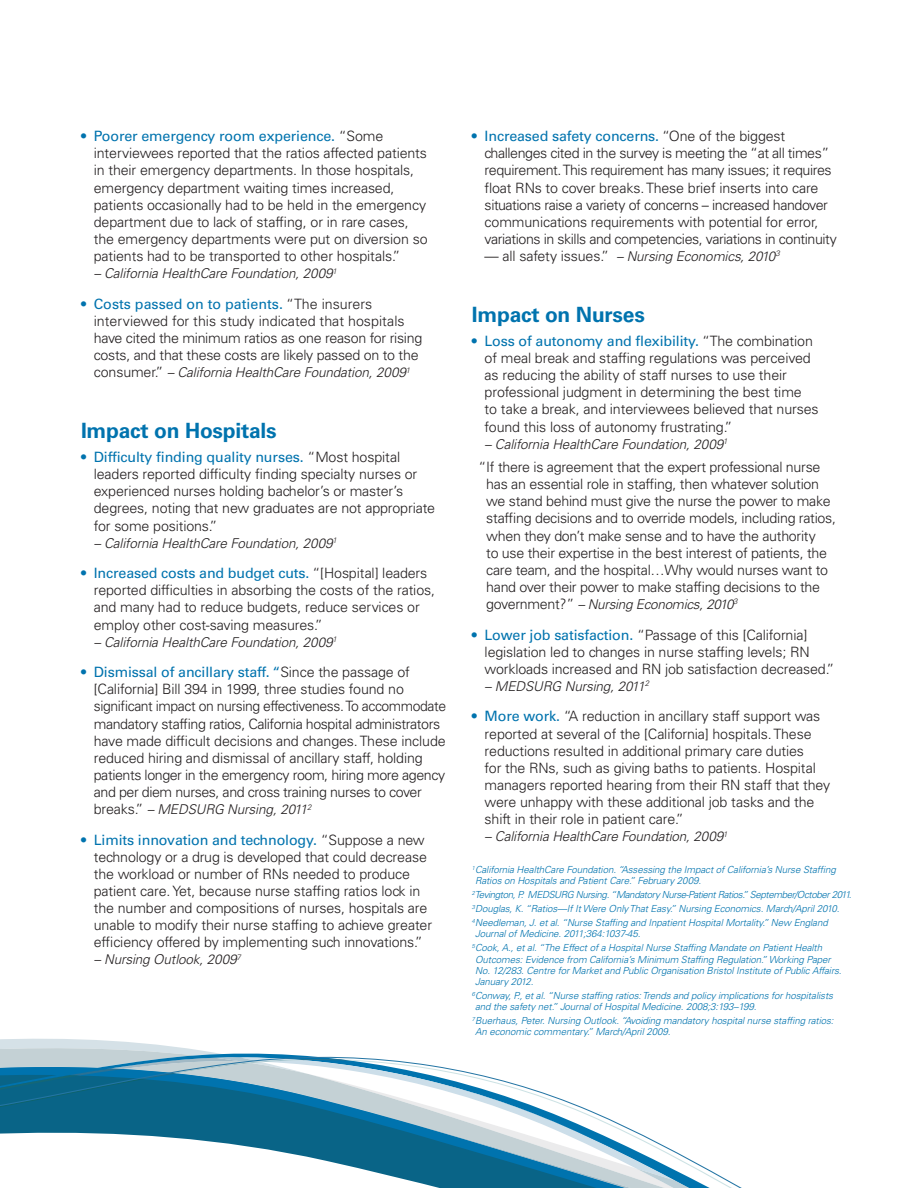
<style>
.page{position:relative;width:918px;height:1188px;background:#fff}
.page>*{position:absolute;margin:0;border:0;box-sizing:border-box;transform-origin:0 0}
.t1{font:700 21px "Univers LT Std";letter-spacing:-.01em;color:#0073ae}
.t2{font:300 14.25px/17.1px "Univers LT Std";letter-spacing:-.01em;color:#231f20}
.t3{font:300 14.25px/17.1px "Univers LT Std";letter-spacing:-.03em;color:#231f20}
.t4{font:italic 300 13.5px "Univers LT Std";letter-spacing:-.01em;color:#231f20}
.t5{font:italic 300 9.75px/11.2px "Univers LT Std";letter-spacing:-.01em;color:#0073ae}
.s1{font-weight:400;color:#0073ae}
.s2{font-style:normal;font-size:14.25px}
</style>
<div class="page">
<svg style="left:0;top:1038px;width:268px;height:16px"></svg>
<svg style="left:0;top:1054px;width:742px;height:134px"></svg>
<p class="t2" style="left:94px;top:128px;width:335px;text-indent:-13px"><span class="s1">• Poorer emergency room experience.</span> “Some interviewees reported that the ratios affected patients in their emergency departments. In those hospitals, emergency department waiting times increased, patients occasionally had to be held in the emergency department due to lack of staffing, or in rare cases, the emergency departments were put on diversion so patients had to be transported to other hospitals.”</p>
<p class="t4" style="left:94px;top:265px;width:245px">– California HealthCare Foundation, 2009<sup>1</sup></p>
<p class="t2" style="left:94px;top:295px;width:330px;text-indent:-13px"><span class="s1">• Costs passed on to patients.</span> “The insurers interviewed for this study indicated that hospitals have cited the minimum ratios as one reason for rising costs, and that these costs are likely passed on to the</p>
<p class="t4" style="left:94px;top:364px;width:318px"><span class="s2">consumer.”</span> – California HealthCare Foundation, 2009<sup>1</sup></p>
<h1 class="t1" style="left:81px;top:419px;width:197px">Impact on Hospitals</h1>
<p class="t2" style="left:94px;top:449px;width:343px;text-indent:-13px"><span class="s1">• Difficulty finding quality nurses.</span> “Most hospital leaders reported difficulty finding specialty nurses or experienced nurses holding bachelor’s or master’s degrees, noting that new graduates are not appropriate for some positions.”</p>
<p class="t4" style="left:94px;top:535px;width:245px">– California HealthCare Foundation, 2009<sup>1</sup></p>
<p class="t2" style="left:94px;top:565px;width:343px;text-indent:-13px"><span class="s1">• Increased costs and budget cuts.</span> “[Hospital] leaders reported difficulties in absorbing the costs of the ratios, and many had to reduce budgets, reduce services or employ other cost-saving measures.”</p>
<p class="t4" style="left:94px;top:634px;width:245px">– California HealthCare Foundation, 2009<sup>1</sup></p>
<p class="t3" style="left:94px;top:664px;width:354px;text-indent:-13px"><span class="s1">• Dismissal of ancillary staff. “</span>Since the passage of [California] Bill 394 in 1999, three studies found no significant impact on nursing effectiveness. To accommodate mandatory staffing ratios, California hospital administrators have made difficult decisions and changes. These include reduced hiring and dismissal of ancillary staff, holding patients longer in the emergency room, hiring more agency and per diem nurses, and cross training nurses to cover</p>
<p class="t4" style="left:94px;top:801px;width:219px"><span class="s2">breaks.”</span> – MEDSURG Nursing, 2011<sup>2</sup></p>
<p class="t2" style="left:94px;top:831px;width:340px;text-indent:-13px"><span class="s1">• Limits innovation and technology.</span> “Suppose a new technology or a drug is developed that could decrease the workload or number of RNs needed to produce patient care. Yet, because nurse staffing ratios lock in the number and compositions of nurses, hospitals are unable to modify their nurse staffing to achieve greater efficiency offered by implementing such innovations.”</p>
<p class="t4" style="left:94px;top:951px;width:149px">– Nursing Outlook, 2009<sup>7</sup></p>
<p class="t3" style="left:485px;top:128px;width:354px;text-indent:-13px"><span class="s1">• Increased safety concerns.</span> “One of the biggest challenges cited in the survey is meeting the “at all times” requirement. This requirement has many issues; it requires float RNs to cover breaks. These brief inserts into care situations raise a variety of concerns – increased handover communications requirements with potential for error, variations in skills and competencies, variations in continuity</p>
<p class="t4" style="left:485px;top:248px;width:297px"><span class="s2">— all safety issues.”</span> – Nursing Economics, 2010<sup>3</sup></p>
<h1 class="t1" style="left:472px;top:302px;width:175px">Impact on Nurses</h1>
<p class="t2" style="left:485px;top:332px;width:335px;text-indent:-13px"><span class="s1">• Loss of autonomy and flexibility.</span> “The combination of meal break and staffing regulations was perceived as reducing the ability of staff nurses to use their professional judgment in determining the best time<br>to take a break, and interviewees believed that nurses found this loss of autonomy frustrating.”</p>
<p class="t4" style="left:485px;top:436px;width:245px">– California HealthCare Foundation, 2009<sup>1</sup></p>
<p class="t2" style="left:486px;top:459px;width:351px;text-indent:-8px">“If there is agreement that the expert professional nurse has an essential role in staffing, then whatever solution we stand behind must give the nurse the power to make staffing decisions and to override models, including ratios, when they don’t make sense and to have the authority<br>to use their expertise in the best interest of patients, the care team, and the hospital…Why would nurses want to hand over their power to make staffing decisions to the</p>
<p class="t4" style="left:486px;top:596px;width:253px"><span class="s2">government?”</span> – Nursing Economics, 2010<sup>3</sup></p>
<p class="t2" style="left:485px;top:626px;width:351px;text-indent:-13px"><span class="s1">• Lower job satisfaction.</span> “Passage of this [California] legislation led to changes in nurse staffing levels; RN workloads increased and RN job satisfaction decreased.”</p>
<p class="t4" style="left:485px;top:678px;width:166px">– MEDSURG Nursing, 2011<sup>2</sup></p>
<p class="t2" style="left:485px;top:708px;width:347px;text-indent:-13px"><span class="s1">• More work.</span> “A reduction in ancillary staff support was reported at several of the [California] hospitals. These reductions resulted in additional primary care duties<br>for the RNs, such as giving baths to patients. Hospital managers reported hearing from their RN staff that they were unhappy with these additional job tasks and the shift in their role in patient care.”</p>
<p class="t4" style="left:485px;top:828px;width:245px">– California HealthCare Foundation, 2009<sup>1</sup></p>
<p class="t5" style="left:475px;top:864px;width:362px;text-indent:-3px"><sup>1</sup>California HealthCare Foundation. “Assessing the Impact of California’s Nurse Staffing<br>Ratios on Hospitals and Patient Care.” February 2009.</p>
<p class="t5" style="left:472px;top:888px;width:381px;line-height:14px"><sup>2</sup>Tevington, P. MEDSURG Nursing. “Mandatory Nurse-Patient Ratios.” September/October 2011.<br><sup>3</sup>Douglas, K. “Ratios—If It Were Only That Easy.” Nursing Economics. March/April 2010.<br><sup>4</sup>Needleman, J. et al. “Nurse Staffing and Inpatient Hospital Mortality.” New England</p>
<p class="t5" style="left:472px;top:927px;width:352px;line-height:14px;text-indent:3px">Journal of Medicine. 2011;364:1037-45.<br><sup>5</sup>Cook, A., et al. “The Effect of a Hospital Nurse Staffing Mandate on Patient Health</p>
<p class="t5" style="left:475px;top:954px;width:368px">Outcomes: Evidence from California’s Minimum Staffing Regulation.” Working Paper<br>No. 12/283. Centre for Market and Public Organisation Bristol Institute of Public Affairs.<br>January 2012.</p>
<p class="t5" style="left:475px;top:990px;width:359px;text-indent:-3px"><sup>6</sup>Conway, P., et al. “Nurse staffing ratios: Trends and policy implications for hospitalists and the safety net.” Journal of Hospital Medicine. 2008;3:193–199.</p>
<p class="t5" style="left:475px;top:1015px;width:360px;text-indent:-3px"><sup>7</sup>Buerhaus, Peter. Nursing Outlook. “Avoiding mandatory hospital nurse staffing ratios:<br>An economic commentary.” March/April 2009.</p>
</div>
